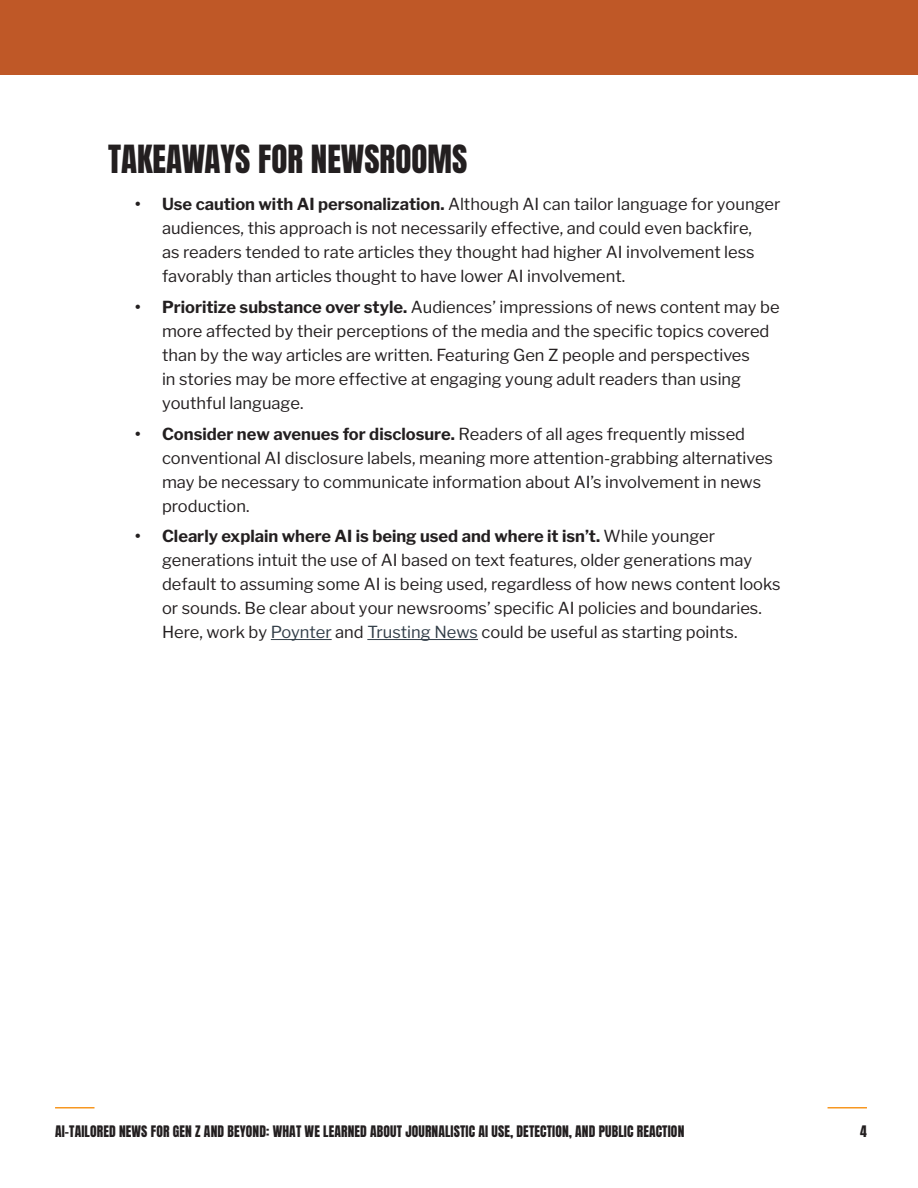
<style>
.page{position:relative;width:918px;height:1188px;background:#fff}
.page>*{position:absolute;margin:0;border:0;box-sizing:border-box;transform-origin:0 0}
.t1{font:33px "Anton";color:#231f20}
.t2{font:16.5px/24px "Libre Franklin";color:#231f20}
.t3{font:13.5px "Anton";letter-spacing:.01em;color:#231f20}
.s1{font-weight:700}
.s2{color:#323e48}
</style>
<div class="page">
<hr style="left:55px;top:1107px;width:40px;height:1px;background:#f79721">
<hr style="left:828px;top:1107px;width:39px;height:1px;background:#f79721">
<div style="left:0;top:0;width:918px;height:75px;background:#bf5827"></div>
<hr style="left:271px;top:639px;width:61px;height:1px;background:#323e48">
<hr style="left:367px;top:639px;width:111px;height:1px;background:#323e48">
<p class="t1" style="left:108px;top:142px;width:361px">TAKEAWAYS FOR NEWSROOMS</p>
<p class="t2" style="left:162px;top:192px;width:620px;text-indent:-27px"><span class="s1">• Use caution with AI personalization.</span> Although AI can tailor language for younger audiences, this approach is not necessarily effective, and could even backfire,<br>as readers tended to rate articles they thought had higher AI involvement less favorably than articles thought to have lower AI involvement.</p>
<p class="t2" style="left:162px;top:295px;width:619px;text-indent:-27px"><span class="s1">• Prioritize substance over style.</span> Audiences’ impressions of news content may be more affected by their perceptions of the media and the specific topics covered than by the way articles are written. Featuring Gen Z people and perspectives<br>in stories may be more effective at engaging young adult readers than using youthful language.</p>
<p class="t2" style="left:162px;top:422px;width:613px;text-indent:-27px"><span class="s1">• Consider new avenues for disclosure.</span> Readers of all ages frequently missed conventional AI disclosure labels, meaning more attention-grabbing alternatives may be necessary to communicate information about AI’s involvement in news production.</p>
<p class="t2" style="left:162px;top:524px;width:620px;text-indent:-27px"><span class="s1">• Clearly explain where AI is being used and where it isn’t.</span> While younger generations intuit the use of AI based on text features, older generations may default to assuming some AI is being used, regardless of how news content looks or sounds. Be clear about your newsrooms’ specific AI policies and boundaries.<br>Here, work by <span class="s2">Poynter</span> and <span class="s2">Trusting News</span> could be useful as starting points.</p>
<p class="t3" style="left:55px;top:1125px;width:631px">AI-TAILORED NEWS FOR GEN Z AND BEYOND: WHAT WE LEARNED ABOUT JOURNALISTIC AI USE, DETECTION, AND PUBLIC REACTION</p>
<p class="t3" style="left:860px;top:1125px;width:8px">4</p>
</div>
